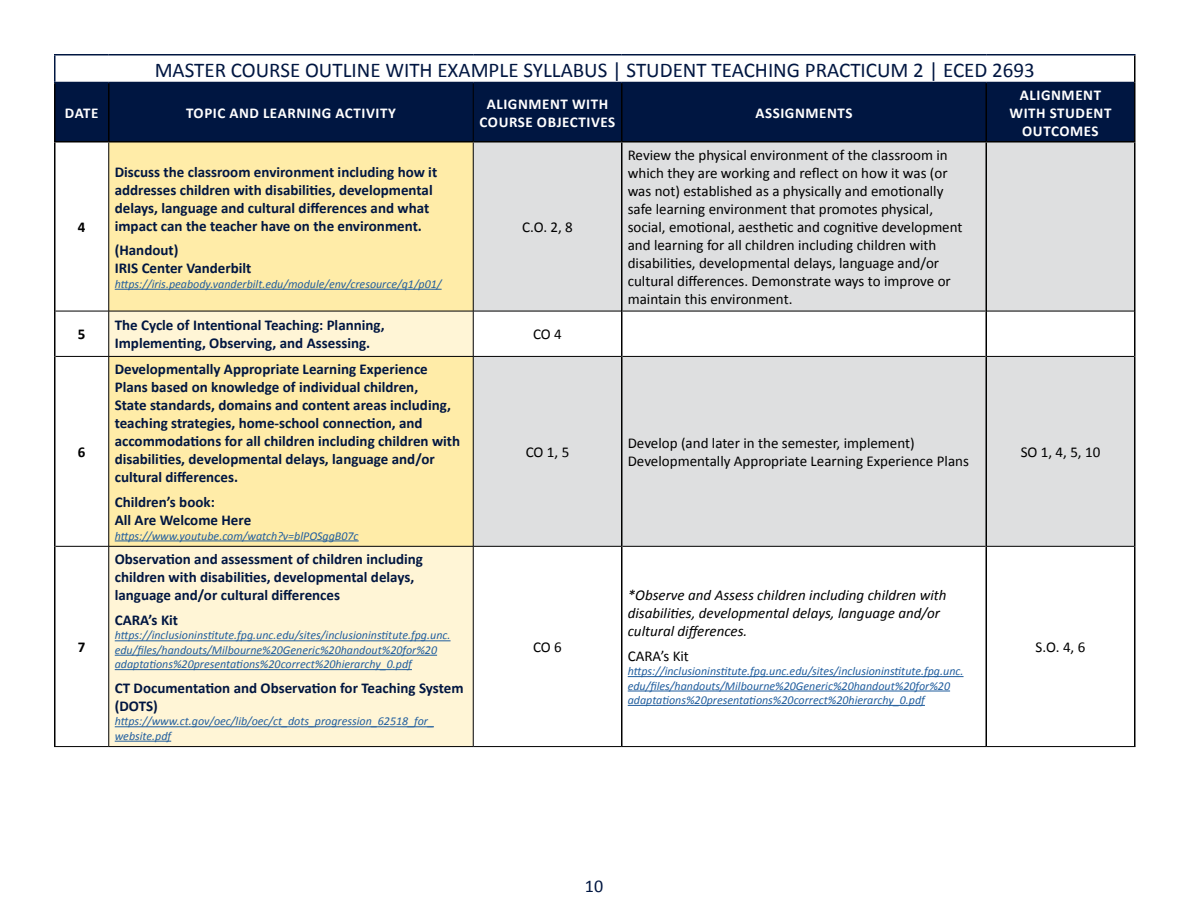
<style>
.page{position:relative;width:1188px;height:918px;background:#fff}
.page>*{position:absolute;margin:0;border:0;box-sizing:border-box;transform-origin:0 0}
.t1{font:21px "Calibri";color:#001641}
.t2{font:18px "Calibri";color:#001641}
.t3{font:700 15px/18px "Calibri";color:#001641}
.t4{font:15px/18px "Calibri";color:#000}
.t5{font:italic 15px/18px "Calibri";color:#000}
.t6{font:700 15px/18px "Calibri";letter-spacing:.04em;color:#fff;text-align:center}
.t7{font:700 15px "Calibri";color:#000}
.t8{font:italic 12px/14.4px "Calibri";color:#215e9e}
</style>
<div class="page">
<div style="left:56px;top:83px;width:1078px;height:58px;background:#001641"></div>
<div style="left:109px;top:142px;width:364px;height:169px;background:#ffeca8"></div>
<div style="left:474px;top:142px;width:660px;height:169px;background:#dedfe0"></div>
<svg style="left:109px;top:312px;width:364px;height:434px;background:#fdf0c1"></svg>
<svg style="left:474px;top:312px;width:660px;height:434px"></svg>
<hr style="left:473px;top:83px;width:1px;height:58px;background:#000">
<hr style="left:473px;top:142px;width:1px;height:169px;background:#000">
<hr style="left:56px;top:311px;width:53px;height:1px;background:#000">
<hr style="left:109px;top:311px;width:364px;height:1px;background:#000">
<hr style="left:473px;top:311px;width:148px;height:1px;background:#000">
<hr style="left:473px;top:311px;width:1px;height:45px;background:#000">
<hr style="left:622px;top:311px;width:364px;height:1px;background:#000">
<hr style="left:987px;top:311px;width:147px;height:1px;background:#000">
<hr style="left:56px;top:356px;width:53px;height:1px;background:#000">
<hr style="left:109px;top:356px;width:364px;height:1px;background:#000">
<hr style="left:473px;top:356px;width:148px;height:1px;background:#000">
<hr style="left:473px;top:357px;width:1px;height:189px;background:#000">
<hr style="left:622px;top:356px;width:364px;height:1px;background:#000">
<hr style="left:987px;top:356px;width:147px;height:1px;background:#000">
<hr style="left:56px;top:546px;width:53px;height:1px;background:#000">
<hr style="left:109px;top:546px;width:364px;height:1px;background:#000">
<hr style="left:473px;top:546px;width:148px;height:1px;background:#000">
<hr style="left:473px;top:547px;width:1px;height:199px;background:#000">
<hr style="left:622px;top:546px;width:364px;height:1px;background:#000">
<hr style="left:987px;top:546px;width:147px;height:1px;background:#000">
<hr style="left:54px;top:746px;width:55px;height:1px;background:#000">
<hr style="left:109px;top:746px;width:364px;height:1px;background:#000">
<hr style="left:473px;top:746px;width:149px;height:1px;background:#000">
<hr style="left:622px;top:746px;width:364px;height:1px;background:#000">
<hr style="left:986px;top:746px;width:150px;height:1px;background:#000">
<hr style="left:108px;top:83px;width:2px;height:58px;background:#000">
<hr style="left:54px;top:141px;width:55px;height:1px;background:#000">
<hr style="left:109px;top:141px;width:364px;height:1px;background:#000">
<hr style="left:473px;top:141px;width:149px;height:1px;background:#000">
<hr style="left:622px;top:141px;width:364px;height:1px;background:#000">
<hr style="left:986px;top:141px;width:150px;height:1px;background:#000">
<hr style="left:54px;top:82px;width:55px;height:1px;background:#001641">
<hr style="left:109px;top:82px;width:364px;height:1px;background:#001641">
<hr style="left:473px;top:82px;width:149px;height:1px;background:#001641">
<hr style="left:622px;top:82px;width:364px;height:1px;background:#001641">
<hr style="left:986px;top:82px;width:148px;height:1px;background:#001641">
<hr style="left:108px;top:142px;width:1px;height:169px;background:#000">
<hr style="left:108px;top:311px;width:1px;height:45px;background:#000">
<hr style="left:108px;top:357px;width:1px;height:189px;background:#000">
<hr style="left:108px;top:547px;width:1px;height:199px;background:#000">
<hr style="left:621px;top:142px;width:1px;height:169px;background:#000">
<hr style="left:986px;top:142px;width:1px;height:169px;background:#000">
<hr style="left:621px;top:311px;width:1px;height:45px;background:#000">
<hr style="left:986px;top:311px;width:1px;height:45px;background:#000">
<hr style="left:621px;top:356px;width:1px;height:190px;background:#000">
<hr style="left:986px;top:356px;width:1px;height:190px;background:#000">
<hr style="left:621px;top:546px;width:1px;height:200px;background:#000">
<hr style="left:986px;top:546px;width:1px;height:200px;background:#000">
<hr style="left:54px;top:54px;width:55px;height:2px;background:#001641">
<hr style="left:54px;top:56px;width:2px;height:26px;background:#001641">
<hr style="left:109px;top:54px;width:364px;height:2px;background:#001641">
<hr style="left:473px;top:54px;width:149px;height:2px;background:#001641">
<hr style="left:622px;top:54px;width:364px;height:2px;background:#001641">
<hr style="left:986px;top:54px;width:150px;height:2px;background:#001641">
<hr style="left:1134px;top:56px;width:2px;height:26px;background:#000">
<hr style="left:54px;top:83px;width:2px;height:58px;background:#000">
<hr style="left:621px;top:83px;width:1px;height:58px;background:#000">
<hr style="left:986px;top:83px;width:1px;height:58px;background:#000">
<hr style="left:1134px;top:82px;width:2px;height:59px;background:#000">
<hr style="left:54px;top:142px;width:2px;height:169px;background:#000">
<hr style="left:1134px;top:142px;width:2px;height:169px;background:#000">
<hr style="left:54px;top:311px;width:2px;height:45px;background:#000">
<hr style="left:1134px;top:311px;width:2px;height:45px;background:#000">
<hr style="left:54px;top:356px;width:2px;height:190px;background:#000">
<hr style="left:1134px;top:356px;width:2px;height:190px;background:#000">
<hr style="left:54px;top:546px;width:2px;height:200px;background:#000">
<hr style="left:1134px;top:546px;width:2px;height:200px;background:#000">
<hr style="left:115px;top:289px;width:327px;height:1px;background:#215e9e">
<hr style="left:115px;top:541px;width:244px;height:1px;background:#215e9e">
<hr style="left:115px;top:640px;width:336px;height:1px;background:#215e9e">
<hr style="left:115px;top:655px;width:322px;height:1px;background:#215e9e">
<hr style="left:115px;top:669px;width:297px;height:1px;background:#215e9e">
<hr style="left:115px;top:726px;width:319px;height:1px;background:#215e9e">
<hr style="left:115px;top:741px;width:56px;height:1px;background:#215e9e">
<hr style="left:628px;top:676px;width:336px;height:1px;background:#215e9e">
<hr style="left:628px;top:691px;width:322px;height:1px;background:#215e9e">
<hr style="left:628px;top:705px;width:297px;height:1px;background:#215e9e">
<p class="t1" style="left:155px;top:57px;width:882px">MASTER COURSE OUTLINE WITH EXAMPLE SYLLABUS | STUDENT TEACHING PRACTICUM 2 | ECED 2693</p>
<p class="t6" style="left:65px;top:103px;width:35px">DATE</p>
<p class="t6" style="left:186px;top:103px;width:211px">TOPIC AND LEARNING ACTIVITY</p>
<p class="t6" style="left:480px;top:94px;width:137px">ALIGNMENT WITH<br>COURSE OBJECTIVES</p>
<p class="t6" style="left:755px;top:103px;width:99px">ASSIGNMENTS</p>
<p class="t7" style="left:78px;top:217px;width:9px">4</p>
<p class="t3" style="left:115px;top:162px;width:324px">Discuss the classroom environment including how it addresses children with disabilities, developmental delays, language and cultural differences and what impact can the teacher have on the environment.</p>
<p class="t3" style="left:115px;top:241px;width:138px">(Handout)<br>IRIS Center Vanderbilt</p>
<p class="t8" style="left:115px;top:276px;width:328px">https://iris.peabody.vanderbilt.edu/module/env/cresource/q1/p01/</p>
<p class="t4" style="left:522px;top:218px;width:52px">C.O. 2, 8</p>
<p class="t7" style="left:78px;top:324px;width:9px">5</p>
<p class="t3" style="left:115px;top:316px;width:272px">The Cycle of Intentional Teaching: Planning,<br>Implementing, Observing, and Assessing.</p>
<p class="t4" style="left:533px;top:325px;width:30px">CO 4</p>
<p class="t4" style="left:628px;top:146px;width:336px">Review the physical environment of the classroom in which they are working and reflect on how it was (or was not) established as a physically and emotionally safe learning environment that promotes physical, social, emotional, aesthetic and cognitive development and learning for all children including children with disabilities, developmental delays, language and/or cultural differences. Demonstrate ways to improve or maintain this environment.</p>
<p class="t6" style="left:1010px;top:85px;width:103px">ALIGNMENT<br>WITH STUDENT<br>OUTCOMES</p>
<p class="t7" style="left:78px;top:441px;width:9px">6</p>
<p class="t7" style="left:78px;top:636px;width:9px">7</p>
<p class="t3" style="left:115px;top:360px;width:347px">Developmentally Appropriate Learning Experience Plans based on knowledge of individual children,<br>State standards, domains and content areas including, teaching strategies, home-school connection, and accommodations for all children including children with disabilities, developmental delays, language and/or cultural differences.</p>
<p class="t3" style="left:115px;top:493px;width:138px">Children’s book:<br>All Are Welcome Here</p>
<p class="t8" style="left:115px;top:528px;width:245px">https://www.youtube.com/watch?v=blPOSggB07c</p>
<p class="t3" style="left:115px;top:550px;width:310px">Observation and assessment of children including children with disabilities, developmental delays, language and/or cultural differences</p>
<p class="t3" style="left:115px;top:611px;width:65px">CARA’s Kit</p>
<p class="t8" style="left:115px;top:628px;width:337px">https://inclusioninstitute.fpg.unc.edu/sites/inclusioninstitute.fpg.unc. edu/files/handouts/Milbourne%20Generic%20handout%20for%20 adaptations%20presentations%20correct%20hierarchy_0.pdf</p>
<p class="t3" style="left:115px;top:679px;width:350px">CT Documentation and Observation for Teaching System (DOTS)</p>
<p class="t8" style="left:115px;top:714px;width:321px">https://www.ct.gov/oec/lib/oec/ct_dots_progression_62518_for_ website.pdf</p>
<p class="t4" style="left:526px;top:442px;width:45px">CO 1, 5</p>
<p class="t4" style="left:628px;top:433px;width:343px">Develop (and later in the semester, implement)<br>Developmentally Appropriate Learning Experience Plans</p>
<p class="t4" style="left:1021px;top:442px;width:81px">SO 1, 4, 5, 10</p>
<p class="t4" style="left:533px;top:637px;width:30px">CO 6</p>
<p class="t5" style="left:628px;top:585px;width:320px">*Observe and Assess children including children with disabilities, developmental delays, language and/or cultural differences.</p>
<p class="t4" style="left:628px;top:646px;width:63px">CARA’s Kit</p>
<p class="t8" style="left:628px;top:663px;width:337px">https://inclusioninstitute.fpg.unc.edu/sites/inclusioninstitute.fpg.unc. edu/files/handouts/Milbourne%20Generic%20handout%20for%20 adaptations%20presentations%20correct%20hierarchy_0.pdf</p>
<p class="t2" style="left:585px;top:874px;width:20px">10</p>
<p class="t4" style="left:1036px;top:637px;width:51px">S.O. 4, 6</p>
</div>
